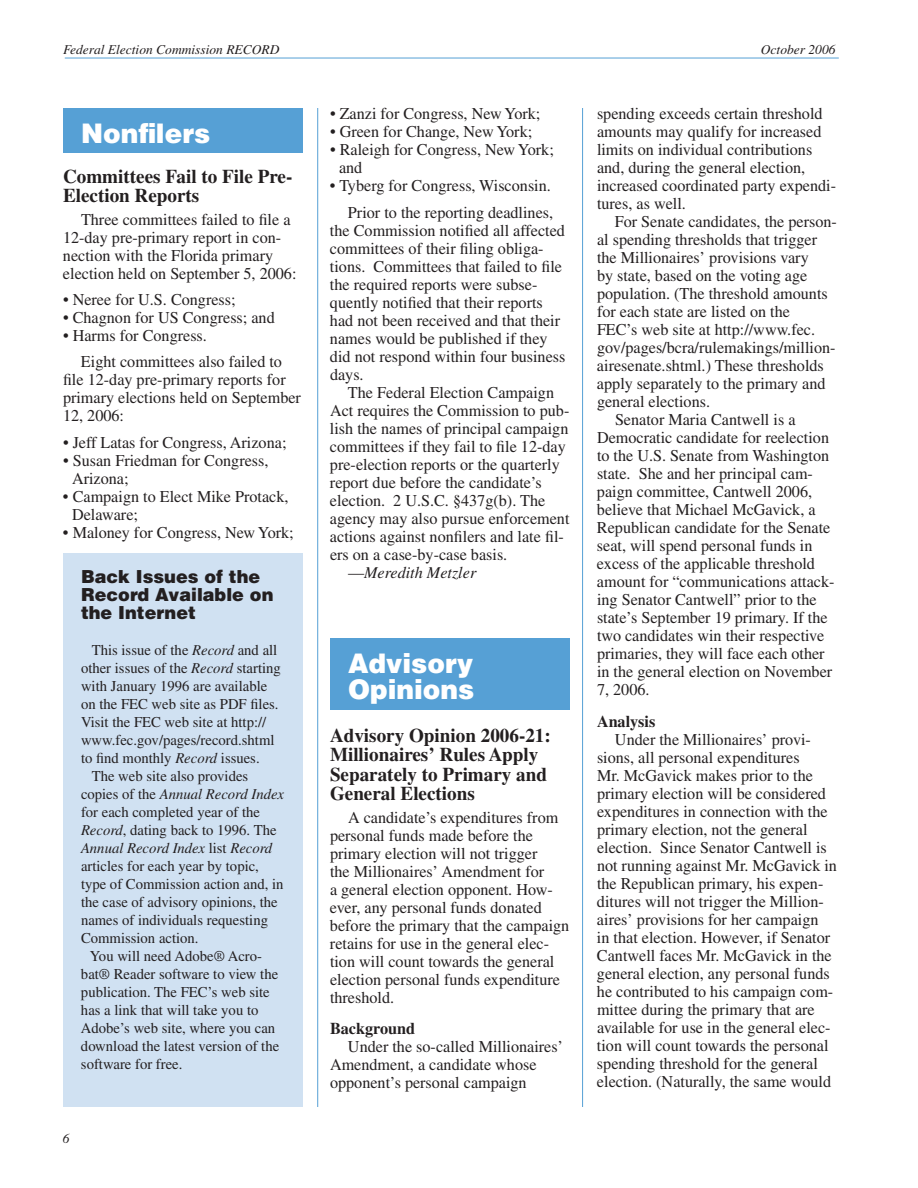
<style>
.page{position:relative;width:918px;height:1188px;background:#fff}
.page>*{position:absolute;margin:0;border:0;box-sizing:border-box;transform-origin:0 0}
.t1{font:900 27px/25.5px "Helvetica LT Std";color:#fff}
.t2{font:700 19.5px/19.5px "Times LT Std";color:#231f20}
.t3{font:900 18px/18px "Helvetica LT Std";color:#231f20}
.t4{font:16.5px/18px "Times LT Std";color:#231f20}
.t5{font:700 16.5px "Times LT Std";color:#231f20}
.t6{font:italic 16.5px "Times LT Std";color:#231f20}
.t7{font:15px "Times LT Std";color:#231f20}
.t8{font:italic 15px "Times LT Std";color:#231f20}
.t9{font:italic 13.5px "Times LT Std";color:#231f20}
.s1{font-style:italic}
.s2{font-style:normal}
</style>
<div class="page">
<hr style="left:317px;top:108px;width:1px;height:999px;background:#56a0d5">
<hr style="left:582px;top:108px;width:1px;height:999px;background:#56a0d5">
<hr style="left:65px;top:58px;width:774px;height:1px;background:#56a0d5">
<div style="left:330px;top:638px;width:240px;height:72px;background:#56a0d5"></div>
<div style="left:63px;top:554px;width:240px;height:553px;background:#d0e1f2"></div>
<div style="left:64px;top:109px;width:238px;height:43px;background:#56a0d5"></div>
<div style="left:63px;top:108px;width:240px;height:45px;border:2px solid #56a0d5"></div>
<p class="t9" style="left:63px;top:42px;width:218px">Federal Election Commission RECORD</p>
<p class="t9" style="left:761px;top:42px;width:76px">October 2006</p>
<h1 class="t1" style="left:81px;top:119px;width:131px">Nonfilers</h1>
<p class="t2" style="left:63px;top:166px;width:231px">Committees Fail to File Pre-<br>Election Reports</p>
<p class="t4" style="left:63px;top:210px;width:235px;text-indent:18px">Three committees failed to file a 12-day pre-primary report in con&shy;nection with the Florida primary election held on September 5, 2006:</p>
<p class="t4" style="left:63px;top:291px;width:174px">• Neree for U.S. Congress;</p>
<p class="t4" style="left:63px;top:309px;width:213px">• Chagnon for US Congress; and</p>
<p class="t4" style="left:81px;top:322px;width:203px;line-height:26.2px;text-indent:-18px">• Harms for Congress.<br>Eight committees also failed to</p>
<p class="t4" style="left:63px;top:371px;width:240px">file 12-day pre-primary reports for primary elections held on September<br>12, 2006:</p>
<p class="t4" style="left:63px;top:433px;width:225px">• Jeff Latas for Congress, Arizona;</p>
<p class="t4" style="left:72px;top:451px;width:198px;text-indent:-9px">• Susan Friedman for Congress,<br>Arizona;</p>
<p class="t4" style="left:72px;top:487px;width:218px;text-indent:-9px">• Campaign to Elect Mike Protack,<br>Delaware;</p>
<p class="t4" style="left:63px;top:523px;width:232px">• Maloney for Congress, New York;</p>
<p class="t3" style="left:81px;top:567px;width:194px">Back Issues of the<br>Record Available on the Internet</p>
<p class="t7" style="left:92px;top:642px;width:187px">This issue of the <span class="s1">Record</span> and all</p>
<p class="t7" style="left:81px;top:660px;width:201px">other issues of the <span class="s1">Record</span> starting</p>
<p class="t7" style="left:81px;top:678px;width:188px">with January 1996 are available</p>
<p class="t7" style="left:81px;top:696px;width:199px">on the FEC web site as PDF files.</p>
<p class="t7" style="left:81px;top:714px;width:187px">Visit the FEC web site at http://</p>
<p class="t7" style="left:81px;top:732px;width:195px">www.fec.gov/pages/record.shtml</p>
<p class="t7" style="left:81px;top:750px;width:180px">to find monthly <span class="s1">Record</span> issues.</p>
<p class="t7" style="left:92px;top:768px;width:158px">The web site also provides</p>
<p class="t8" style="left:81px;top:786px;width:204px"><span class="s2">copies of the</span> Annual Record Index</p>
<p class="t7" style="left:81px;top:804px;width:181px">for each completed year of the</p>
<p class="t7" style="left:81px;top:822px;width:197px"><span class="s1">Record</span>, dating back to 1996. The</p>
<p class="t8" style="left:81px;top:840px;width:193px">Annual Record Index <span class="s2">list</span> Record</p>
<p class="t7" style="left:81px;top:858px;width:179px">articles for each year by topic,</p>
<p class="t7" style="left:81px;top:876px;width:204px">type of Commission action and, in</p>
<p class="t7" style="left:81px;top:894px;width:198px">the case of advisory opinions, the</p>
<p class="t7" style="left:81px;top:912px;width:189px">names of individuals requesting</p>
<p class="t7" style="left:81px;top:930px;width:119px">Commission action.</p>
<p class="t7" style="left:90px;top:948px;width:174px">You will need Adobe® Acro-</p>
<p class="t7" style="left:81px;top:966px;width:199px">bat® Reader software to view the</p>
<p class="t7" style="left:81px;top:984px;width:190px">publication. The FEC’s web site</p>
<p class="t7" style="left:81px;top:1002px;width:179px">has a link that will take you to</p>
<p class="t7" style="left:81px;top:1020px;width:196px">Adobe’s web site, where you can</p>
<p class="t7" style="left:81px;top:1038px;width:200px">download the latest version of the</p>
<p class="t7" style="left:81px;top:1056px;width:103px">software for free.</p>
<p class="t9" style="left:63px;top:1131px;width:8px">6</p>
<p class="t4" style="left:330px;top:105px;width:212px">• Zanzi for Congress, New York;</p>
<p class="t4" style="left:330px;top:123px;width:204px">• Green for Change, New York;</p>
<p class="t4" style="left:339px;top:141px;width:216px;text-indent:-9px">• Raleigh for Congress, New York; and</p>
<p class="t4" style="left:330px;top:173px;width:225px;line-height:26.2px;text-align:right">• Tyberg for Congress, Wisconsin.<br>Prior to the reporting deadlines,</p>
<p class="t4" style="left:330px;top:221px;width:237px">the Commission notified all affected committees of their filing obliga&shy;tions. Committees that failed to file the required reports were subse&shy;quently notified that their reports had not been received and that their names would be published if they did not respond within four business days.</p>
<p class="t4" style="left:348px;top:383px;width:208px">The Federal Election Campaign</p>
<p class="t4" style="left:330px;top:401px;width:241px">Act requires the Commission to pub-</p>
<p class="t4" style="left:330px;top:419px;width:240px">lish the names of principal campaign</p>
<p class="t4" style="left:330px;top:437px;width:237px">committees if they fail to file 12-day</p>
<p class="t4" style="left:330px;top:455px;width:231px">pre-election reports or the quarterly</p>
<p class="t4" style="left:330px;top:473px;width:213px">report due before the candidate’s</p>
<p class="t4" style="left:330px;top:491px;width:217px">election. 2 U.S.C. §437g(b). The</p>
<p class="t4" style="left:330px;top:509px;width:241px">agency may also pursue enforcement</p>
<p class="t4" style="left:330px;top:527px;width:235px">actions against nonfilers and late fil-</p>
<p class="t4" style="left:330px;top:545px;width:179px">ers on a case-by-case basis.</p>
<p class="t6" style="left:348px;top:563px;width:130px"><span class="s2">—</span>Meredith Metzler</p>
<h1 class="t1" style="left:348px;top:650px;width:128px">Advisory<br>Opinions</h1>
<p class="t2" style="left:330px;top:725px;width:222px">Advisory Opinion 2006-21:<br>Millionaires’ Rules Apply<br>Separately to Primary and<br>General Elections</p>
<p class="t4" style="left:330px;top:808px;width:241px;text-indent:18px">A candidate’s expenditures from personal funds made before the primary election will not trigger<br>the Millionaires’ Amendment for<br>a general election opponent. How&shy;ever, any personal funds donated before the primary that the campaign retains for use in the general elec&shy;tion will count towards the general election personal funds expenditure threshold.</p>
<p class="t5" style="left:330px;top:1019px;width:87px">Background</p>
<p class="t4" style="left:330px;top:1038px;width:235px;text-indent:18px">Under the so-called Millionaires’<br>Amendment, a candidate whose opponent’s personal campaign</p>
<p class="t4" style="left:597px;top:105px;width:241px">spending exceeds certain threshold amounts may qualify for increased limits on individual contributions and, during the general election, increased coordinated party expendi&shy;tures, as well.</p>
<p class="t4" style="left:615px;top:213px;width:224px">For Senate candidates, the person-</p>
<p class="t4" style="left:597px;top:231px;width:222px">al spending thresholds that trigger</p>
<p class="t4" style="left:597px;top:249px;width:213px">the Millionaires’ provisions vary</p>
<p class="t4" style="left:597px;top:267px;width:212px">by state, based on the voting age</p>
<p class="t4" style="left:597px;top:285px;width:232px">population. (The threshold amounts</p>
<p class="t4" style="left:597px;top:303px;width:195px">for each state are listed on the</p>
<p class="t4" style="left:597px;top:321px;width:220px">FEC’s web site at http://www.fec.</p>
<p class="t4" style="left:597px;top:339px;width:240px">gov/pages/bcra/rulemakings/million-</p>
<p class="t4" style="left:597px;top:357px;width:228px">airesenate.shtml.) These thresholds</p>
<p class="t4" style="left:597px;top:375px;width:230px">apply separately to the primary and</p>
<p class="t4" style="left:597px;top:393px;width:115px">general elections.</p>
<p class="t4" style="left:615px;top:411px;width:182px">Senator Maria Cantwell is a</p>
<p class="t4" style="left:597px;top:429px;width:234px">Democratic candidate for reelection</p>
<p class="t4" style="left:597px;top:447px;width:234px">to the U.S. Senate from Washington</p>
<p class="t4" style="left:597px;top:465px;width:217px">state. She and her principal cam-</p>
<p class="t4" style="left:597px;top:483px;width:217px">paign committee, Cantwell 2006,</p>
<p class="t4" style="left:597px;top:501px;width:220px">believe that Michael McGavick, a</p>
<p class="t4" style="left:597px;top:519px;width:235px">Republican candidate for the Senate</p>
<p class="t4" style="left:597px;top:537px;width:217px">seat, will spend personal funds in</p>
<p class="t4" style="left:597px;top:555px;width:220px">excess of the applicable threshold</p>
<p class="t4" style="left:597px;top:573px;width:239px">amount for “communications attack-</p>
<p class="t4" style="left:597px;top:591px;width:221px">ing Senator Cantwell” prior to the</p>
<p class="t4" style="left:597px;top:609px;width:232px">state’s September 19 primary. If the</p>
<p class="t4" style="left:597px;top:627px;width:229px">two candidates win their respective</p>
<p class="t4" style="left:597px;top:645px;width:229px">primaries, they will face each other</p>
<p class="t4" style="left:597px;top:663px;width:237px">in the general election on November</p>
<p class="t4" style="left:597px;top:681px;width:54px">7, 2006.</p>
<p class="t5" style="left:597px;top:711px;width:60px">Analysis</p>
<p class="t4" style="left:597px;top:730px;width:242px;text-indent:18px">Under the Millionaires’ provi&shy;sions, all personal expenditures<br>Mr. McGavick makes prior to the primary election will be considered expenditures in connection with the primary election, not the general election. Since Senator Cantwell is not running against Mr. McGavick in the Republican primary, his expen&shy;ditures will not trigger the Million&shy;aires’ provisions for her campaign<br>in that election. However, if Senator Cantwell faces Mr. McGavick in the general election, any personal funds he contributed to his campaign com&shy;mittee during the primary that are available for use in the general elec&shy;tion will count towards the personal spending threshold for the general election. (Naturally, the same would</p>
</div>
